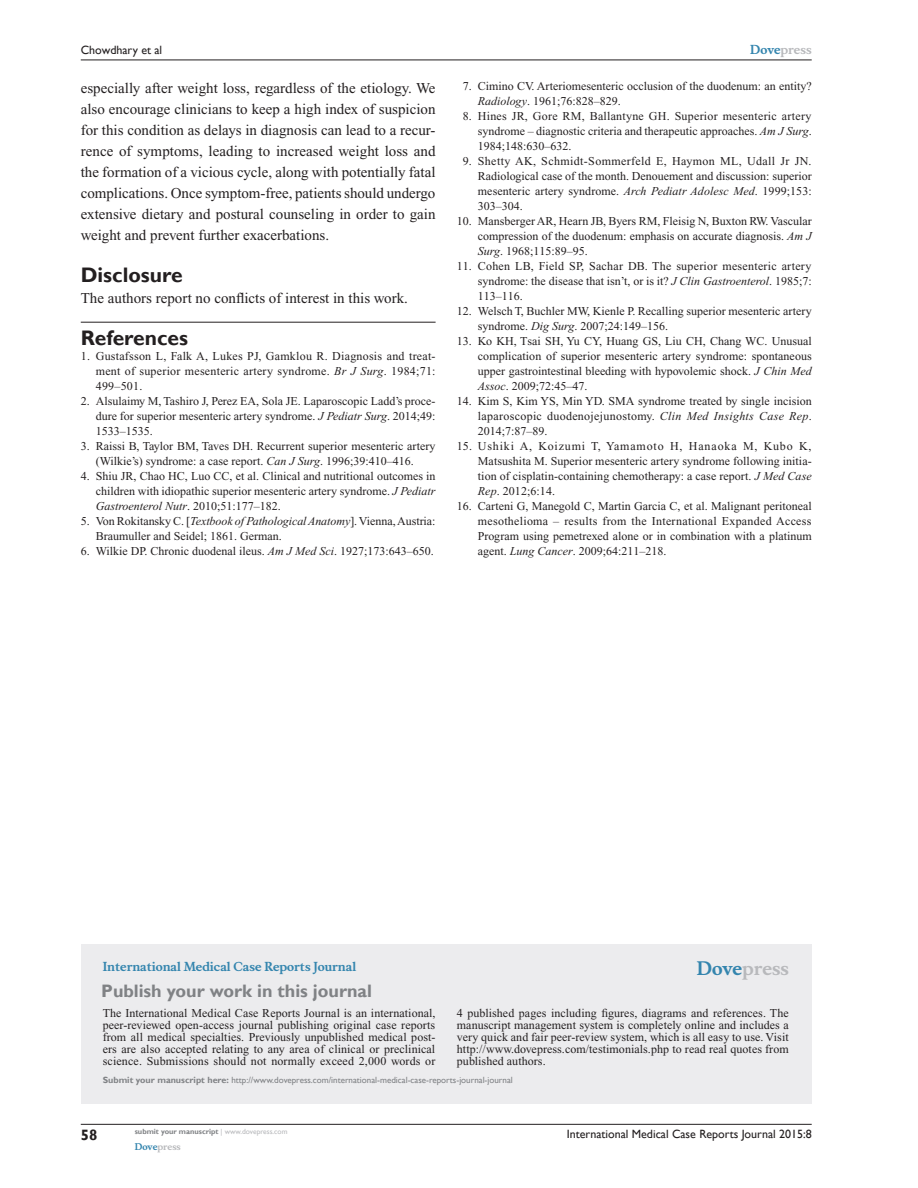
<style>
.page{position:relative;width:918px;height:1188px;background:#fff}
.page>*{position:absolute;margin:0;border:0;box-sizing:border-box;transform-origin:0 0}
.RefH{font:700 21px "Gill Sans";color:#231f20}
.PromBx-H1{font:700 18px "Gill Sans";color:#808285}
.PromBx-Brand{font:700 18px "Musee";color:#b8b9bc}
.Tx{font:15px/21px "Times New Roman";color:#231f20;text-align:justify}
.TxF{font:15px "Times New Roman";color:#231f20}
.t1{font:700 15px "Gill Sans";color:#231f20}
.RefNL2{font:12px/15px "Times New Roman";color:#231f20;text-align:justify}
.RefNL1{font:12px/15px "Times New Roman";color:#231f20;text-align:justify}
.PromBx-Tx{font:12px/12px "Times New Roman";letter-spacing:.005em;color:#231f20;text-align:justify}
.t2{font:12px "Gill Sans";color:#231f20}
.PromBx-JrnlName{font:700 12px "Musee";color:#3485ae}
.t3{font:700 12px "Musee";color:#b8b9bc}
.PromBx-SubmitMssWebA{font:9px "Gill Sans";color:#808285}
.t4{font:700 9px "Musee";color:#b8b9bc}
.t5{font:700 7.5px "Gill Sans";color:#808285}
.s1{font-style:italic}
.s2{color:#3485ae}
.s3{font-weight:700}
.s4{font-weight:400;color:#b8b9bc}
</style>
<div class="page">
<div style="left:81px;top:944px;width:731px;height:159px;background:#ececee"></div>
<hr style="left:81px;top:1124px;width:731px;height:1px;background:#231f20">
<hr style="left:81px;top:60px;width:731px;height:1px;background:#231f20">
<hr style="left:81px;top:322px;width:355px;height:1px;background:#231f20">
<p class="t2" style="left:81px;top:43px;width:83px">Chowdhary et al</p>
<p class="Tx" style="left:81px;top:77px;width:356px">especially after weight loss, regardless of the etiology. We also encourage clinicians to keep a high index of suspicion for this condition as delays in diagnosis can lead to a recur&shy;rence of symptoms, leading to increased weight loss and the formation of a vicious cycle, along with potentially fatal complications. Once symptom-free, patients should undergo extensive dietary and postural counseling in order to gain weight and prevent further exacerbations.</p>
<h1 class="RefH" style="left:81px;top:262px;width:103px">Disclosure</h1>
<p class="TxF" style="left:81px;top:289px;width:329px">The authors report no conflicts of interest in this work.</p>
<p class="RefH" style="left:81px;top:325px;width:109px">References</p>
<p class="RefNL1" style="left:96px;top:349px;width:341px;text-indent:-15px">1. Gustafsson L, Falk A, Lukes PJ, Gamklou R. Diagnosis and treat&shy;ment of superior mesenteric artery syndrome. <span class="s1">Br J Surg</span>. 1984;71:<br>499–501.</p>
<p class="RefNL1" style="left:96px;top:394px;width:341px;text-indent:-15px">2. Alsulaimy M, Tashiro J, Perez EA, Sola JE. Laparoscopic Ladd’s proce&shy;dure for superior mesenteric artery syndrome. <span class="s1">J Pediatr Surg</span>. 2014;49:<br>1533–1535.</p>
<p class="RefNL1" style="left:81px;top:439px;width:356px;text-align:center">3. Raissi B, Taylor BM, Taves DH. Recurrent superior mesenteric artery (Wilkie’s) syndrome: a case report. <span class="s1">Can J Surg</span>. 1996;39:410–416.</p>
<p class="RefNL1" style="left:96px;top:469px;width:341px;text-indent:-15px">4. Shiu JR, Chao HC, Luo CC, et al. Clinical and nutritional outcomes in children with idiopathic superior mesenteric artery syndrome. <span class="s1">J Pediatr Gastroenterol Nutr</span>. 2010;51:177–182.</p>
<p class="RefNL1" style="left:96px;top:514px;width:341px;text-indent:-15px">5. Von Rokitansky C. [<span class="s1">Textbook of Pathological Anatomy</span>]. Vienna, Austria:<br>Braumuller and Seidel; 1861. German.</p>
<p class="RefNL1" style="left:81px;top:544px;width:354px">6. Wilkie DP. Chronic duodenal ileus. <span class="s1">Am J Med Sci</span>. 1927;173:643–650.</p>
<p class="t3" style="left:750px;top:43px;width:63px"><span class="s2">Dove</span>press</p>
<p class="RefNL2" style="left:478px;top:79px;width:335px;text-indent:-15px">7. Cimino CV. Arteriomesenteric occlusion of the duodenum: an entity?<br><span class="s1">Radiology</span>. 1961;76:828–829.</p>
<p class="RefNL2" style="left:478px;top:109px;width:335px;text-indent:-15px">8. Hines JR, Gore RM, Ballantyne GH. Superior mesenteric artery syndrome – diagnostic criteria and therapeutic approaches. <span class="s1">Am J Surg</span>.<br>1984;148:630–632.</p>
<p class="RefNL2" style="left:478px;top:154px;width:335px;text-indent:-15px">9. Shetty AK, Schmidt-Sommerfeld E, Haymon ML, Udall Jr JN.<br>Radiological case of the month. Denouement and discussion: superior mesenteric artery syndrome. <span class="s1">Arch Pediatr Adolesc Med</span>. 1999;153:<br>303–304.</p>
<p class="RefNL2" style="left:478px;top:214px;width:335px;text-indent:-21px">10. Mansberger AR, Hearn JB, Byers RM, Fleisig N, Buxton RW. Vascular compression of the duodenum: emphasis on accurate diagnosis. <span class="s1">Am J Surg</span>. 1968;115:89–95.</p>
<p class="RefNL2" style="left:478px;top:259px;width:335px;text-indent:-21px">11. Cohen LB, Field SP, Sachar DB. The superior mesenteric artery syndrome: the disease that isn’t, or is it? <span class="s1">J Clin Gastroenterol</span>. 1985;7:<br>113–116.</p>
<p class="RefNL2" style="left:478px;top:304px;width:335px;text-indent:-21px">12. Welsch T, Buchler MW, Kienle P. Recalling superior mesenteric artery syndrome. <span class="s1">Dig Surg</span>. 2007;24:149–156.</p>
<p class="RefNL2" style="left:478px;top:334px;width:335px;text-indent:-21px">13. Ko KH, Tsai SH, Yu CY, Huang GS, Liu CH, Chang WC. Unusual complication of superior mesenteric artery syndrome: spontaneous upper gastrointestinal bleeding with hypovolemic shock. <span class="s1">J Chin Med Assoc</span>. 2009;72:45–47.</p>
<p class="RefNL2" style="left:478px;top:394px;width:335px;text-indent:-21px">14. Kim S, Kim YS, Min YD. SMA syndrome treated by single incision laparoscopic duodenojejunostomy. <span class="s1">Clin Med Insights Case Rep</span>.<br>2014;7:87–89.</p>
<p class="RefNL2" style="left:478px;top:439px;width:335px;text-indent:-21px">15. Ushiki A, Koizumi T, Yamamoto H, Hanaoka M, Kubo K, Matsushita M. Superior mesenteric artery syndrome following initia&shy;tion of cisplatin-containing chemotherapy: a case report. <span class="s1">J Med Case Rep</span>. 2012;6:14.</p>
<p class="RefNL2" style="left:478px;top:499px;width:335px;text-indent:-21px">16. Carteni G, Manegold C, Martin Garcia C, et al. Malignant peritoneal mesothelioma – results from the International Expanded Access Program using pemetrexed alone or in combination with a platinum agent. <span class="s1">Lung Cancer</span>. 2009;64:211–218.</p>
<p class="PromBx-JrnlName" style="left:103px;top:959px;width:255px">International Medical Case Reports Journal</p>
<p class="PromBx-H1" style="left:101px;top:980px;width:272px">Publish your work in this journal</p>
<p class="PromBx-Brand" style="left:697px;top:958px;width:94px"><span class="s2">Dove</span>press</p>
<p class="PromBx-Tx" style="left:103px;top:1007px;width:334px">The International Medical Case Reports Journal is an international, peer-reviewed open-access journal publishing original case reports from all medical specialties. Previously unpublished medical post&shy;ers are also accepted relating to any area of clinical or preclinical science. Submissions should not normally exceed 2,000 words or</p>
<p class="PromBx-Tx" style="left:457px;top:1007px;width:333px">4 published pages including figures, diagrams and references. The manuscript management system is completely online and includes a very quick and fair peer-review system, which is all easy to use. Visit http://www.dovepress.com/testimonials.php to read real quotes from published authors.</p>
<p class="PromBx-SubmitMssWebA" style="left:103px;top:1075px;width:412px"><span class="s3">Submit your manuscript here:</span> http://www.dovepress.com/international-medical-case-reports-journal-journal</p>
<p class="t1" style="left:81px;top:1126px;width:18px">58</p>
<p class="t5" style="left:135px;top:1127px;width:154px">submit your manuscript <span class="s4">| www.dovepress.com</span></p>
<p class="t4" style="left:135px;top:1141px;width:48px"><span class="s2">Dove</span>press</p>
<p class="t2" style="left:567px;top:1127px;width:246px">International Medical Case Reports Journal 2015:8</p>
</div>
